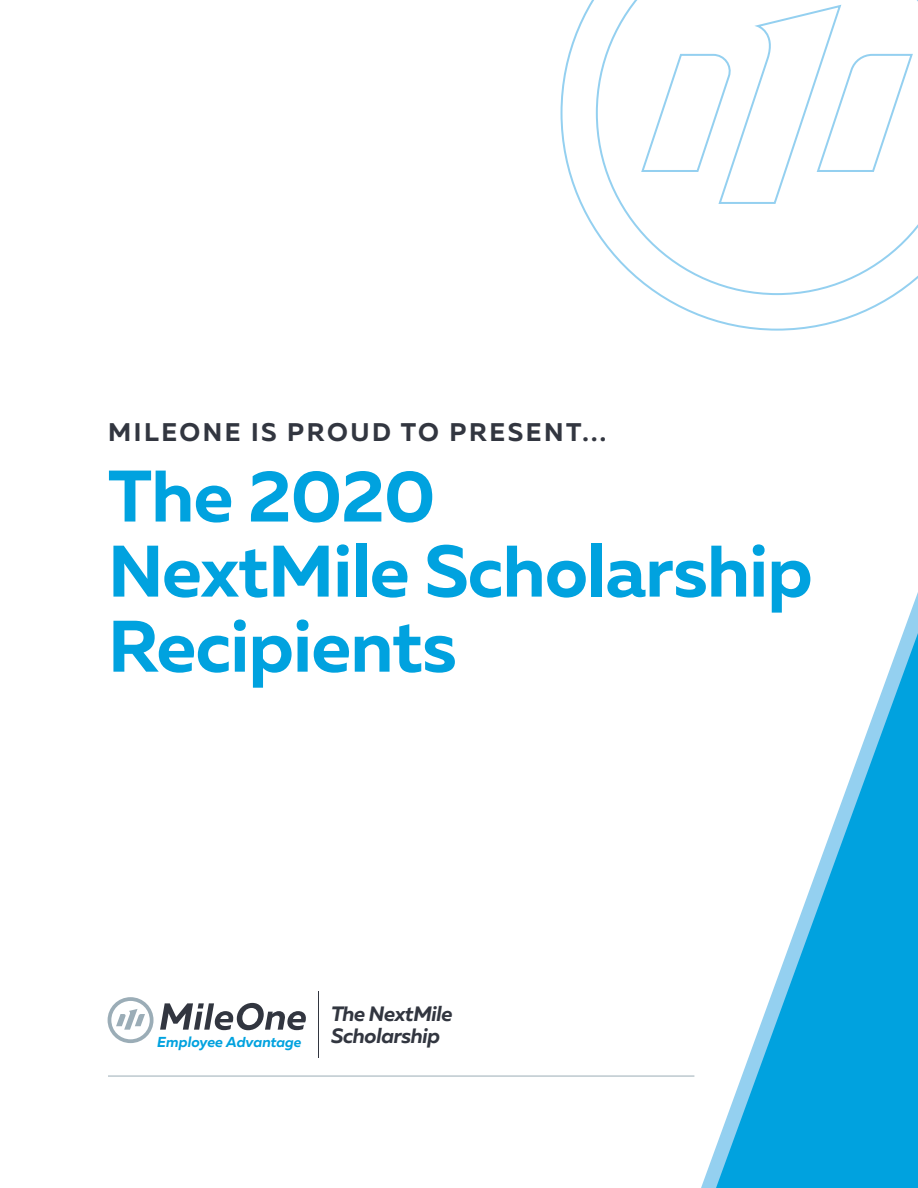
<style>
.page{position:relative;width:918px;height:1188px;background:#fff}
.page>*{position:absolute;margin:0;border:0;box-sizing:border-box;transform-origin:0 0}
.t1{font:700 72.75px "Muller";letter-spacing:-.01em;color:#00a2df}
.t2{font:700 25.5px "Muller";letter-spacing:.1em;color:#323640}
.t3{font:italic 700 20.85px "Muller";letter-spacing:-.02em;color:#323640}
.t4{font:italic 700 14.4px "Muller";color:#00a2df}
.s1{font-size:14.1px}
</style>
<div class="page">
<svg style="left:701px;top:592px;width:217px;height:596px"></svg>
<svg style="left:560px;top:0;width:358px;height:331px"></svg>
<svg style="left:640px;top:3px;width:274px;height:202px"></svg>
<hr style="left:318px;top:992px;width:1px;height:66px;background:#323640">
<svg style="left:160px;top:1003px;width:146px;height:27px"></svg>
<svg style="left:108px;top:997px;width:46px;height:46px"></svg>
<svg style="left:716px;top:633px;width:202px;height:555px"></svg>
<hr style="left:108px;top:1076px;width:586px;height:1px;background:#9badb7">
<p class="t2" style="left:108px;top:417px;width:499px">MILEONE IS PROUD TO PRESENT...</p>
<p class="t1" style="left:108px;top:451px;width:329px">The 2020</p>
<p class="t1" style="left:108px;top:526px;width:706px">NextMile Scholarship</p>
<p class="t1" style="left:108px;top:601px;width:350px">Recipients</p>
<p class="t3" style="left:331px;top:1001px;width:123px">The NextMile</p>
<p class="t4" style="left:157px;top:1033px;width:146px">Employee Advan<span class="s1">tage</span></p>
<p class="t3" style="left:331px;top:1023px;width:111px">Scholarship</p>
</div>
